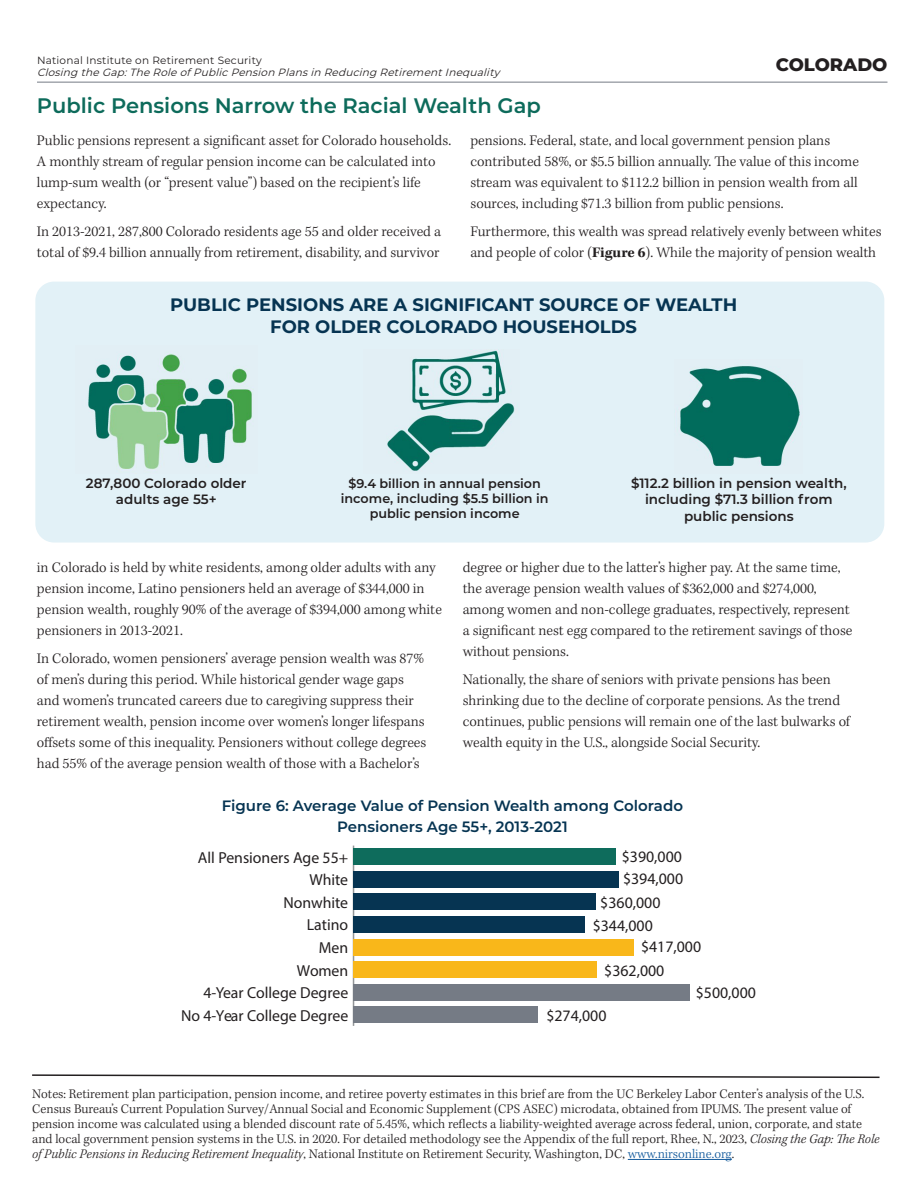
<style>
.page{position:relative;width:918px;height:1188px;background:#fff}
.page>*{position:absolute;margin:0;border:0;box-sizing:border-box;transform-origin:0 0}
.t1{font:600 21px "Montserrat";color:#0d6b5b}
.t2{font:700 18px "Montserrat";color:#063452}
.t3{font:800 18px "Montserrat";color:#231f20}
.t4{font:16.05px/22px "Myriad Pro";color:#231f20}
.t5{font:15.9px "Myriad Pro";color:#231f20}
.t6{font:300 15px/21px "Kepler Std";color:#231f20}
.t7{font:600 15px/21px "Montserrat";color:#063452;text-align:center}
.t8{font:300 13.5px/15px "Kepler Std";color:#231f20}
.t9{font:600 13.5px/16.2px "Montserrat";color:#231f20;text-align:center}
.t10{font:600 12.75px/15.3px "Montserrat";color:#231f20;text-align:center}
.t11{font:italic 10.5px "Montserrat";color:#231f20}
.t12{font:10.5px "Montserrat";letter-spacing:.02em;color:#231f20}
.s1{font-weight:700}
.s2{font-style:italic}
.s3{color:#175d9e}
</style>
<div class="page">
<hr style="left:37px;top:82px;width:851px;height:1px;background:#757b85">
<div style="left:36px;top:282px;width:848px;height:260px;background:#e2f1f7;border-radius:18px"></div>
<div style="left:35px;top:282px;width:849px;height:261px;border:2px solid #e2f1f7;border-radius:18px"></div>
<hr style="left:628px;top:1159px;width:104px;height:1px;background:#175d9e">
<svg style="left:32px;top:1074px;width:848px;height:5px"></svg>
<img style="left:88px;top:353px;width:164px;height:117px">
<img style="left:387px;top:350px;width:128px;height:121px">
<img style="left:680px;top:365px;width:120px;height:101px">
<hr style="left:353px;top:846px;width:1px;height:180px;background:#939698">
<div style="left:353px;top:1007px;width:185px;height:16px;background:#757b85"></div>
<div style="left:353px;top:984px;width:337px;height:16px;background:#757b85"></div>
<div style="left:353px;top:961px;width:244px;height:17px;background:#f9b71a"></div>
<div style="left:353px;top:939px;width:281px;height:16px;background:#f9b71a"></div>
<div style="left:353px;top:916px;width:232px;height:17px;background:#063452"></div>
<div style="left:353px;top:894px;width:243px;height:16px;background:#063452"></div>
<div style="left:353px;top:871px;width:266px;height:17px;background:#063452"></div>
<div style="left:353px;top:849px;width:263px;height:16px;background:#0e6c5c"></div>
<p class="t12" style="left:37px;top:53px;width:226px">National Institute on Retirement Security</p>
<p class="t11" style="left:37px;top:65px;width:464px">Closing the Gap:The Role ofPublicPension Plansin Reducing RetirementInequality</p>
<p class="t3" style="left:776px;top:51px;width:113px">COLORADO</p>
<p class="t1" style="left:37px;top:90px;width:506px">Public Pensions Narrow the Racial Wealth Gap</p>
<p class="t6" style="left:37px;top:130px;width:416px">Public pensions represent a significant asset for Colorado households.<br>A monthly stream of regular pension income can be calculated into lump-sum wealth (or “present value”) based on the recipient’s life expectancy.</p>
<p class="t6" style="left:37px;top:221px;width:406px">In 2013-2021, 287,800 Colorado residents age 55 and older received a total of $9.4 billion annually from retirement, disability, and survivor</p>
<p class="t6" style="left:470px;top:130px;width:390px">pensions. Federal, state, and local government pension plans contributed 58%, or $5.5 billion annually. The value of this income stream was equivalent to $112.2 billion in pension wealth from all sources, including $71.3 billion from public pensions.</p>
<p class="t6" style="left:470px;top:221px;width:413px">Furthermore, this wealth was spread relatively evenly between whites and people of color (<span class="s1">Figure 6</span>). While the majority of pension wealth</p>
<p class="t2" style="left:170px;top:292px;width:569px">PUBLIC PENSIONS ARE A SIGNIFICANT SOURCE OF WEALTH</p>
<p class="t2" style="left:270px;top:314px;width:368px">FOR OLDER COLORADO HOUSEHOLDS</p>
<p class="t9" style="left:86px;top:475px;width:162px">287,800 Colorado older adults age 55+</p>
<p class="t10" style="left:341px;top:475px;width:209px">$9.4 billion in annual pension income, including $5.5 billion in public pension income</p>
<p class="t9" style="left:631px;top:475px;width:217px">$112.2 billion in pension wealth, including $71.3 billion from public pensions</p>
<p class="t6" style="left:37px;top:557px;width:407px">in Colorado is held by white residents, among older adults with any pension income, Latino pensioners held an average of $344,000 in pension wealth, roughly 90% of the average of $394,000 among white pensioners in 2013-2021.</p>
<p class="t6" style="left:37px;top:648px;width:391px">In Colorado, women pensioners’ average pension wealth was 87% of men’s during this period. While historical gender wage gaps and women’s truncated careers due to caregiving suppress their retirement wealth, pension income over women’s longer lifespans offsets some of this inequality. Pensioners without college degrees had 55% of the average pension wealth of those with a Bachelor’s</p>
<p class="t6" style="left:463px;top:557px;width:391px">degree or higher due to the latter’s higher pay. At the same time, the average pension wealth values of $362,000 and $274,000, among women and non-college graduates, respectively, represent a significant nest egg compared to the retirement savings of those without pensions.</p>
<p class="t6" style="left:463px;top:669px;width:389px">Nationally, the share of seniors with private pensions has been shrinking due to the decline of corporate pensions. As the trend continues, public pensions will remain one of the last bulwarks of wealth equity in the U.S., alongside Social Security.</p>
<p class="t7" style="left:222px;top:795px;width:463px">Figure 6: Average Value of Pension Wealth among Colorado<br>Pensioners Age 55+, 2013-2021</p>
<p class="t5" style="left:198px;top:848px;width:152px">All Pensioners Age 55+</p>
<p class="t5" style="left:309px;top:870px;width:40px">White</p>
<p class="t5" style="left:283px;top:893px;width:66px">Nonwhite</p>
<p class="t5" style="left:307px;top:915px;width:43px">Latino</p>
<p class="t5" style="left:319px;top:938px;width:31px">Men</p>
<p class="t5" style="left:297px;top:960px;width:53px">Women</p>
<p class="t5" style="left:204px;top:983px;width:146px">4-Year College Degree</p>
<p class="t5" style="left:181px;top:1005px;width:169px">No 4-Year College Degree</p>
<p class="t4" style="left:622px;top:845px;width:63px">$390,000 $394,000</p>
<p class="t4" style="left:600px;top:891px;width:62px">$360,000</p>
<p class="t4" style="left:593px;top:914px;width:62px">$344,000</p>
<p class="t4" style="left:641px;top:936px;width:62px">$417,000</p>
<p class="t4" style="left:604px;top:959px;width:62px">$362,000</p>
<p class="t4" style="left:546px;top:1004px;width:62px">$274,000</p>
<p class="t4" style="left:696px;top:981px;width:62px">$500,000</p>
<p class="t8" style="left:32px;top:1086px;width:849px">Notes: Retirement plan participation, pension income, and retiree poverty estimates in this brief are from the UC Berkeley Labor Center’s analysis of the U.S.<br>Census Bureau’s Current Population Survey/Annual Social and Economic Supplement (CPS ASEC) microdata, obtained from IPUMS. The present value of pension income was calculated using a blended discount rate of 5.45%, which reflects a liability-weighted average across federal, union, corporate, and state and local government pension systems in the U.S. in 2020. For detailed methodology see the Appendix of the full report, Rhee, N., 2023, <span class="s2">Closing the Gap: The Role of Public Pensions in Reducing Retirement Inequality</span>, National Institute on Retirement Security, Washington, DC, <span class="s3">www.nirsonline.org</span>.</p>
</div>
